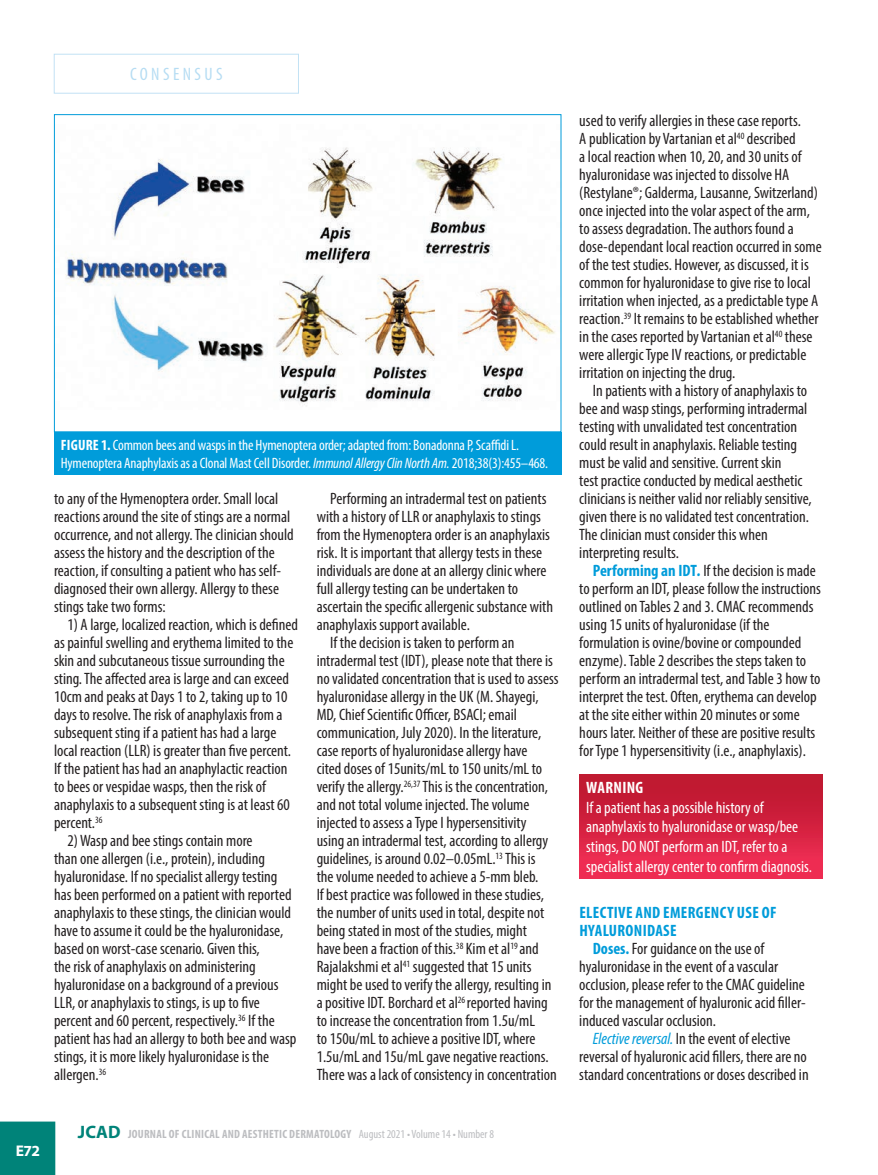
<style>
.page{position:relative;width:878px;height:1175px;background:#fff}
.page>*{position:absolute;margin:0;border:0;box-sizing:border-box;transform-origin:0 0}
.t1{font:condensed 18px "Myriad Pro";letter-spacing:.19em;color:#6cbae7}
.t2{font:condensed 16.5px/18px "Myriad Pro";color:#231f20}
.t3{font:condensed 16.5px/19.5px "Myriad Pro";color:#fff}
.t4{font:700 condensed 16.5px/18px "Myriad Pro";letter-spacing:.02em;color:#009cda}
.t5{font:700 condensed 16.5px "Myriad Pro";letter-spacing:.02em;color:#fff}
.t6{font:700 15.45px "Myriad Pro";color:#fff}
.t7{font:condensed 15px/18px "Myriad Pro";letter-spacing:-.01em;color:#fff}
.t8{font:700 condensed 12px "Myriad Pro";letter-spacing:.02em;color:#bcbdc0}
.s1{font-weight:700}
.s2{font-style:italic}
.s3{font-stretch:normal;font-size:18px;color:#008379}
.s4{font-weight:400}
.s5{font-weight:700;color:#009cda}
.s6{font-weight:700;font-style:italic;color:#009cda}
.s7{font-style:italic;color:#009cda}
</style>
<div class="page">
<div style="left:0;top:1121px;width:55px;height:53px;background:#008379"></div>
<div style="left:579px;top:774px;width:243px;height:104px;background:linear-gradient(to bottom,#b8162b,#f22e56)"></div>
<img style="left:65px;top:147px;width:490px;height:258px">
<div style="left:54px;top:114px;width:507px;height:318px;border:1px solid #009cda"></div>
<div style="left:54px;top:432px;width:507px;height:43px;background:#009cda"></div>
<p class="t1" style="left:130px;top:64px;width:94px">CONSENSUS</p>
<p class="t7" style="left:61px;top:436px;width:489px"><span class="s1">FIGURE 1.</span> Common bees and wasps in the Hymenoptera order;adapted from: Bonadonna P, Scaffidi L.<br>Hymenoptera Anaphylaxis as a Clonal Mast Cell Disorder. <span class="s2">Immunol Allergy Clin North Am.</span> 2018;38(3):455–468.</p>
<p class="t2" style="left:54px;top:489px;width:241px">to any of the Hymenoptera order. Small local reactions around the site of stings are a normal occurrence, and not allergy. The clinician should assess the history and the description of the reaction, if consulting a patient who has self&shy;diagnosed their own allergy. Allergy to these stings take two forms:</p>
<p class="t2" style="left:54px;top:615px;width:245px;text-indent:13px">1) A large, localized reaction, which is defined as painful swelling and erythema limited to the skin and subcutaneous tissue surrounding the sting. The affected area is large and can exceed 10cm and peaks at Days 1 to 2, taking up to 10 days to resolve. The risk of anaphylaxis from a subsequent sting if a patient has had a large local reaction (LLR) is greater than five percent.<br>If the patient has had an anaphylactic reaction to bees or vespidae wasps, then the risk of anaphylaxis to a subsequent sting is at least 60 percent.<sup>36</sup></p>
<p class="t2" style="left:54px;top:831px;width:244px;text-indent:14px">2) Wasp and bee stings contain more<br>than one allergen (i.e., protein), including hyaluronidase. If no specialist allergy testing has been performed on a patient with reported anaphylaxis to these stings, the clinician would have to assume it could be the hyaluronidase, based on worst-case scenario. Given this,<br>the risk of anaphylaxis on administering hyaluronidase on a background of a previous LLR, or anaphylaxis to stings, is up to five percent and 60 percent, respectively.<sup>36</sup> If the patient has had an allergy to both bee and wasp stings, it is more likely hyaluronidase is the allergen.<sup>36</sup></p>
<p class="t2" style="left:317px;top:489px;width:238px;text-indent:13px">Performing an intradermal test on patients with a history of LLR or anaphylaxis to stings from the Hymenoptera order is an anaphylaxis risk. It is important that allergy tests in these individuals are done at an allergy clinic where full allergy testing can be undertaken to ascertain the specific allergenic substance with anaphylaxis support available.</p>
<p class="t2" style="left:316px;top:633px;width:243px;text-indent:14px">If the decision is taken to perform an intradermal test (IDT), please note that there is no validated concentration that is used to assess hyaluronidase allergy in the UK (M. Shayegi, MD, Chief Scientific Officer, BSACI; email communication, July 2020). In the literature, case reports of hyaluronidase allergy have<br>cited doses of 15units/mL to 150 units/mL to verify the allergy.<sup>26,37</sup> This is the concentration, and not total volume injected. The volume injected to assess a Type I hypersensitivity<br>using an intradermal test, according to allergy guidelines, is around 0.02–0.05mL.<sup>13</sup> This is<br>the volume needed to achieve a 5-mm bleb.<br>If best practice was followed in these studies, the number of units used in total, despite not being stated in most of the studies, might<br>have been a fraction of this.<sup>38</sup> Kim et al<sup>19</sup> and Rajalakshmi et al<sup>41</sup> suggested that 15 units might be used to verify the allergy, resulting in a positive IDT. Borchard et al<sup>26</sup> reported having to increase the concentration from 1.5u/mL<br>to 150u/mL to achieve a positive IDT, where 1.5u/mL and 15u/mL gave negative reactions.<br>There was a lack of consistency in concentration</p>
<p class="t6" style="left:16px;top:1140px;width:26px">E72</p>
<p class="t8" style="left:78px;top:1126px;width:417px"><span class="s3">JCAD</span> JOURNAL OF CLINICAL AND AESTHETIC DERMATOLOGY <span class="s4">August 2021 • Volume 14 • Number 8</span></p>
<p class="t2" style="left:579px;top:111px;width:244px">used to verify allergies in these case reports.<br>A publication by Vartanian et al<sup>40</sup> described<br>a local reaction when 10, 20, and 30 units of hyaluronidase was injected to dissolve HA (Restylane®; Galderma, Lausanne, Switzerland) once injected into the volar aspect of the arm, to assess degradation. The authors found a dose-dependant local reaction occurred in some of the test studies. However, as discussed, it is common for hyaluronidase to give rise to local irritation when injected, as a predictable type A reaction.<sup>39</sup> It remains to be established whether in the cases reported by Vartanian et al<sup>40</sup> these were allergic Type IV reactions, or predictable irritation on injecting the drug.</p>
<p class="t2" style="left:579px;top:381px;width:234px;text-indent:13px">In patients with a history of anaphylaxis to bee and wasp stings, performing intradermal testing with unvalidated test concentration could result in anaphylaxis. Reliable testing must be valid and sensitive. Current skin<br>test practice conducted by medical aesthetic clinicians is neither valid nor reliably sensitive, given there is no validated test concentration.<br>The clinician must consider this when interpreting results.</p>
<p class="t2" style="left:579px;top:561px;width:243px;text-indent:13px"><span class="s5">Performing an IDT</span><span class="s6">.</span> If the decision is made to perform an IDT, please follow the instructions outlined on Tables 2 and 3. CMAC recommends using 15 units of hyaluronidase (if the formulation is ovine/bovine or compounded enzyme). Table 2 describes the steps taken to perform an intradermal test, and Table 3 how to interpret the test. Often, erythema can develop at the site either within 20 minutes or some hours later. Neither of these are positive results for Type 1 hypersensitivity (i.e., anaphylaxis).</p>
<p class="t5" style="left:586px;top:777px;width:59px">WARNING</p>
<p class="t3" style="left:586px;top:797px;width:227px">If a patient has a possible history of anaphylaxis to hyaluronidase or wasp/bee stings, DO NOT perform an IDT, refer to a specialist allergy center to confirm diagnosis.</p>
<p class="t4" style="left:579px;top:903px;width:198px">ELECTIVE AND EMERGENCY USE OF<br>HYALURONIDASE</p>
<p class="t2" style="left:579px;top:939px;width:228px;text-indent:13px"><span class="s5">Doses.</span> For guidance on the use of hyaluronidase in the event of a vascular occlusion, please refer to the CMAC guideline for the management of hyaluronic acid filler&shy;induced vascular occlusion.</p>
<p class="t2" style="left:579px;top:1029px;width:231px;text-align:center"><span class="s7">Elective reversal.</span> In the event of elective reversal of hyaluronic acid fillers, there are no standard concentrations or doses described in</p>
</div>
